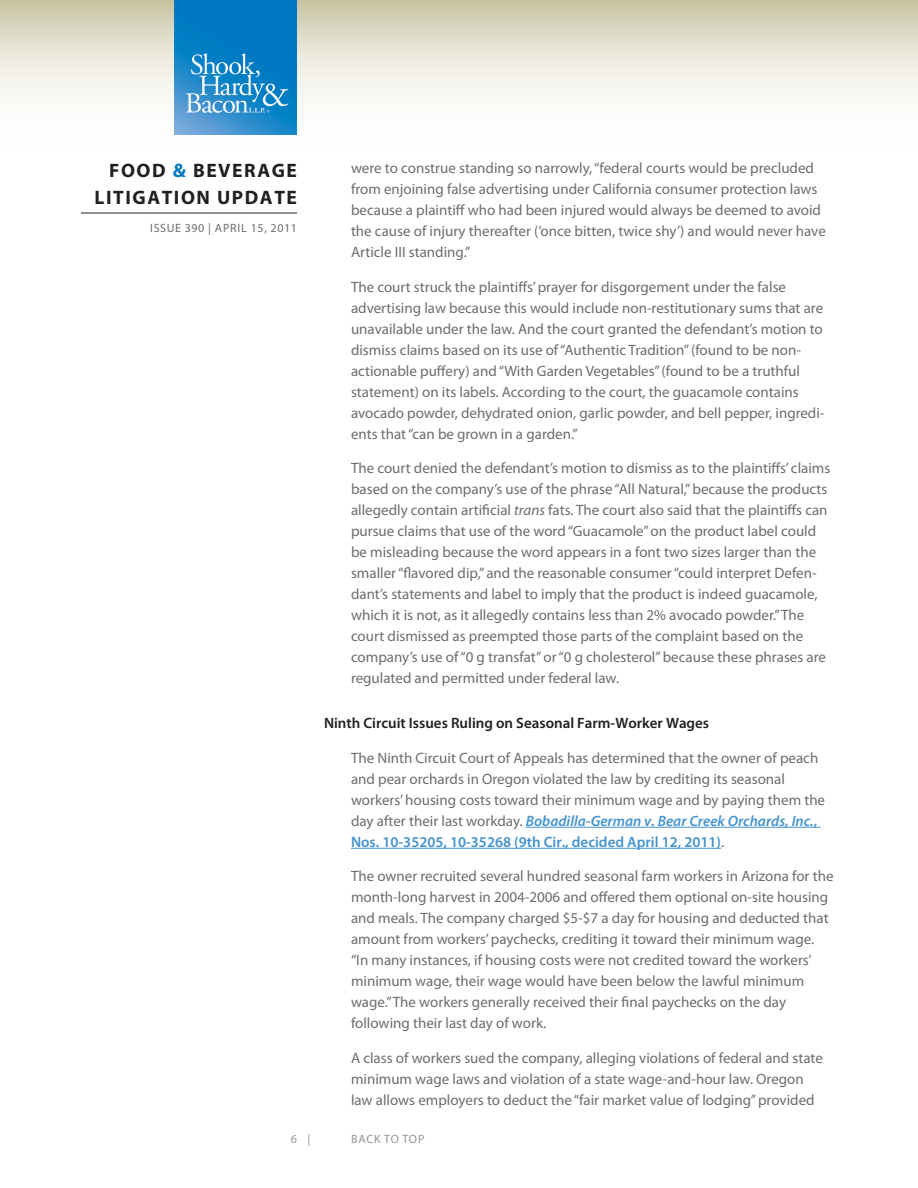
<style>
.page{position:relative;width:918px;height:1188px;background:#fff}
.page>*{position:absolute;margin:0;border:0;box-sizing:border-box;transform-origin:0 0}
.t1{font:700 19.5px/27px "Myriad Pro";letter-spacing:.08em;color:#231f20;text-align:right}
.Body{font:15px/21px "Myriad Pro";color:#6c6d70}
.Subhead{font:600 15px "Myriad Pro";color:#231f20}
.t2{font:12px "Myriad Pro";letter-spacing:.05em;color:#6c6d70}
.t3{font:12px "Myriad Pro";letter-spacing:.06em;color:#939598}
.s1{color:#0079c2}
.s2{font-style:italic}
.s3{font-weight:600;font-style:italic;color:#4393cf}
.s4{font-weight:600;color:#4393cf}
</style>
<div class="page">
<svg style="left:0;top:0;width:918px;height:135px"></svg>
<hr style="left:81px;top:213px;width:216px;height:1px;background:#231f20">
<img style="left:175px;top:0;width:122px;height:135px">
<hr style="left:526px;top:827px;width:294px;height:1px;background:#4393cf">
<hr style="left:351px;top:848px;width:370px;height:1px;background:#4393cf">
<h1 class="t1" style="left:94px;top:156px;width:204px">FOOD <span class="s1">&amp;</span> BEVERAGE<br>LITIGATION UPDATE</h1>
<p class="t2" style="left:150px;top:221px;width:148px">ISSUE 390 | APRIL 15, 2011</p>
<p class="Body" style="left:351px;top:157px;width:476px">were to construe standing so narrowly, “federal courts would be precluded from enjoining false advertising under California consumer protection laws because a plaintiff who had been injured would always be deemed to avoid the cause of injury thereafter (‘once bitten, twice shy’) and would never have Article III standing.”</p>
<p class="Body" style="left:351px;top:276px;width:475px">The court struck the plaintiffs’ prayer for disgorgement under the false advertising law because this would include non-restitutionary sums that are unavailable under the law. And the court granted the defendant’s motion to dismiss claims based on its use of “Authentic Tradition” (found to be non&shy;actionable puffery) and “With Garden Vegetables” (found to be a truthful statement) on its labels. According to the court, the guacamole contains avocado powder, dehydrated onion, garlic powder, and bell pepper, ingredi&shy;ents that “can be grown in a garden.”</p>
<p class="Body" style="left:351px;top:457px;width:481px">The court denied the defendant’s motion to dismiss as to the plaintiffs’ claims based on the company’s use of the phrase “All Natural,” because the products allegedly contain artificial <span class="s2">trans</span> fats. The court also said that the plaintiffs can pursue claims that use of the word “Guacamole” on the product label could be misleading because the word appears in a font two sizes larger than the smaller “flavored dip,” and the reasonable consumer “could interpret Defen&shy;dant’s statements and label to imply that the product is indeed guacamole, which it is not, as it allegedly contains less than 2% avocado powder.” The court dismissed as preempted those parts of the complaint based on the company’s use of “0 g transfat” or “0 g cholesterol” because these phrases are regulated and permitted under federal law.</p>
<p class="Subhead" style="left:324px;top:714px;width:387px">Ninth Circuit Issues Ruling on Seasonal Farm-Worker Wages</p>
<p class="Body" style="left:351px;top:747px;width:476px">The Ninth Circuit Court of Appeals has determined that the owner of peach and pear orchards in Oregon violated the law by crediting its seasonal workers’ housing costs toward their minimum wage and by paying them the day after their last workday. <span class="s3">Bobadilla-German v. Bear Creek Orchards, Inc.</span><span class="s4">, Nos. 10-35205, 10-35268 (9th Cir., decided April 12, 2011)</span>.</p>
<p class="Body" style="left:351px;top:865px;width:484px">The owner recruited several hundred seasonal farm workers in Arizona for the month-long harvest in 2004-2006 and offered them optional on-site housing and meals. The company charged $5-$7 a day for housing and deducted that amount from workers’ paychecks, crediting it toward their minimum wage. “In many instances, if housing costs were not credited toward the workers’ minimum wage, their wage would have been below the lawful minimum wage.” The workers generally received their final paychecks on the day following their last day of work.</p>
<p class="Body" style="left:351px;top:1047px;width:474px">A class of workers sued the company, alleging violations of federal and state minimum wage laws and violation of a state wage-and-hour law. Oregon law allows employers to deduct the “fair market value of lodging” provided</p>
<p class="t3" style="left:291px;top:1132px;width:21px">6 |</p>
<p class="t3" style="left:351px;top:1132px;width:75px">BACK TO TOP</p>
</div>
